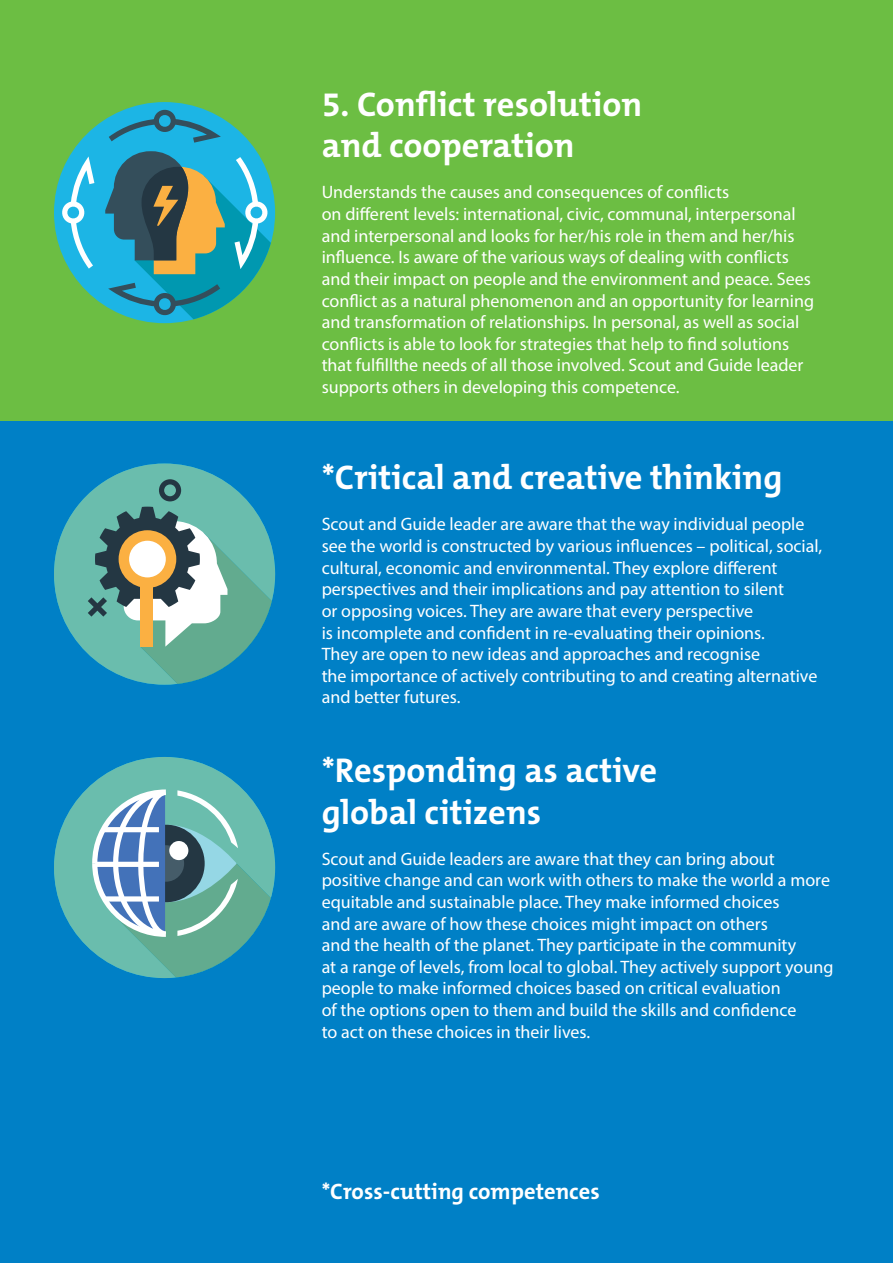
<style>
.page{position:relative;width:893px;height:1263px;background:#fff}
.page>*{position:absolute;margin:0;border:0;box-sizing:border-box;transform-origin:0 0}
.t1{font:700 34.5px/41.4px "The Mix CE B7";color:#fff}
.t2{font:700 22.5px "The Mix CE B7";color:#fff}
.t3{font:18px/21.6px "Myriad Pro";color:#fff}
</style>
<div class="page">
<div style="left:0;top:421px;width:893px;height:842px;background:#0080c6"></div>
<div style="left:0;top:0;width:893px;height:421px;background:#6cbe43"></div>
<div style="left:54px;top:102px;width:221px;height:221px;background:#1cb5e5;border-radius:50%"></div>
<svg style="left:109px;top:109px;width:112px;height:34px"></svg>
<svg style="left:61px;top:156px;width:33px;height:113px"></svg>
<svg style="left:105px;top:151px;width:166px;height:168px"></svg>
<svg style="left:54px;top:757px;width:221px;height:221px;fill:#6abdad"></svg>
<svg style="left:92px;top:789px;width:179px;height:188px;background:#69a9b1"></svg>
<svg style="left:54px;top:463px;width:221px;height:222px;fill:#6abdad"></svg>
<svg style="left:159px;top:479px;width:22px;height:22px"></svg>
<svg style="left:88px;top:507px;width:184px;height:177px;background:#77aa9e"></svg>
<h1 class="t1" style="left:322px;top:85px;width:322px">5. Conflict resolution and cooperation</h1>
<p class="t3" style="left:322px;top:181px;width:494px">Understands the causes and consequences of conflicts<br>on different levels: international, civic, communal, interpersonal and interpersonal and looks for her/his role in them and her/his influence. Is aware of the various ways of dealing with conflicts and their impact on people and the environment and peace. Sees conflict as a natural phenomenon and an opportunity for learning and transformation of relationships. In personal, as well as social conflicts is able to look for strategies that help to find solutions that fulfillthe needs of all those involved. Scout and Guide leader supports others in developing this competence.</p>
<h1 class="t1" style="left:322px;top:458px;width:462px">*Critical and creative thinking</h1>
<p class="t3" style="left:322px;top:513px;width:502px">Scout and Guide leader are aware that the way individual people see the world is constructed by various influences – political, social, cultural, economic and environmental. They explore different perspectives and their implications and pay attention to silent<br>or opposing voices. They are aware that every perspective<br>is incomplete and confident in re-evaluating their opinions.<br>They are open to new ideas and approaches and recognise<br>the importance of actively contributing to and creating alternative and better futures.</p>
<h1 class="t1" style="left:322px;top:752px;width:337px">*Responding as active global citizens</h1>
<p class="t3" style="left:322px;top:848px;width:513px">Scout and Guide leaders are aware that they can bring about positive change and can work with others to make the world a more equitable and sustainable place. They make informed choices<br>and are aware of how these choices might impact on others<br>and the health of the planet. They participate in the community<br>at a range of levels, from local to global. They actively support young people to make informed choices based on critical evaluation<br>of the options open to them and build the skills and confidence<br>to act on these choices in their lives.</p>
<p class="t2" style="left:322px;top:1178px;width:280px">*Cross-cutting competences</p>
</div>
